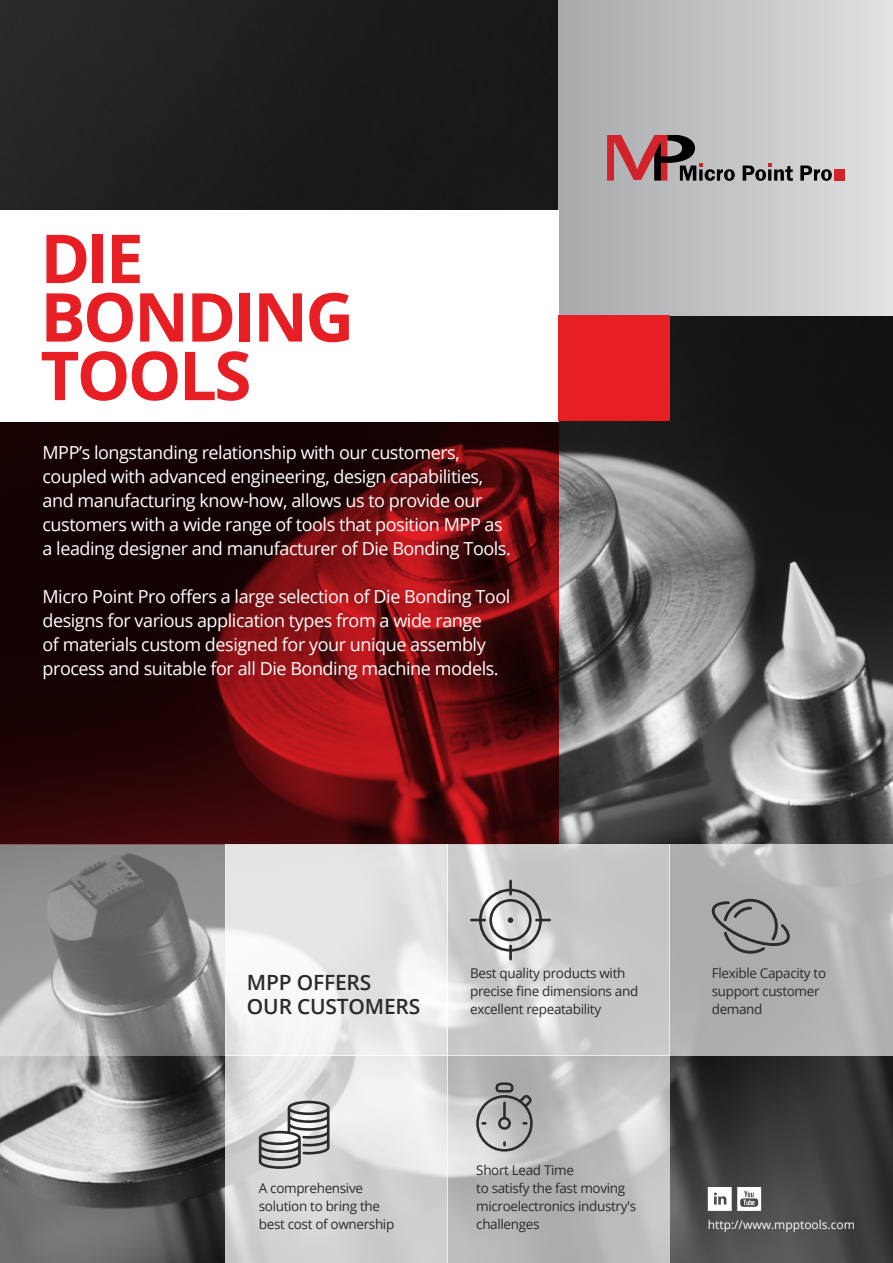
<style>
.page{position:relative;width:893px;height:1263px;background:#fff}
.page>*{position:absolute;margin:0;border:0;box-sizing:border-box;transform-origin:0 0}
.t1{font:700 67.5px/58.5px "Open Sans";letter-spacing:-.04em;color:#e81e25}
.t2{font:600 21px/24px "Open Sans";letter-spacing:-.01em;color:#2c2b2a}
.t3{font:18px/24px "Open Sans";letter-spacing:-.025em;color:#fff}
.t4{font:13.5px/18px "Open Sans";letter-spacing:-.025em;color:#2c2b2a}
.t5{font:12px "Open Sans";color:#fff}
</style>
<div class="page">
<img style="left:0;top:0;width:893px;height:1263px">
<div style="left:558px;top:0;width:335px;height:316px;background:linear-gradient(to right,#a6a8ab,#e0e1e2)"></div>
<svg style="left:0;top:422px;width:558px;height:422px;background:#45080a"></svg>
<div style="left:0;top:210px;width:558px;height:212px;background:#fff"></div>
<svg style="left:448px;top:844px;width:222px;height:212px;background:#ccc"></svg>
<svg style="left:448px;top:1056px;width:222px;height:207px;background:#bebebe"></svg>
<svg style="left:225px;top:844px;width:223px;height:212px;fill:#e6e6e6"></svg>
<svg style="left:225px;top:1056px;width:223px;height:207px"></svg>
<svg style="left:670px;top:844px;width:223px;height:212px;background:#b2b2b2"></svg>
<svg style="left:0;top:844px;width:225px;height:212px;background:#8e8e8e"></svg>
<hr style="left:509px;top:945px;width:3px;height:15px;background:#2c2b2a">
<hr style="left:509px;top:880px;width:3px;height:15px;background:#2c2b2a">
<svg style="left:470px;top:889px;width:81px;height:62px;background:#b8b8b8"></svg>
<svg style="left:259px;top:1101px;width:70px;height:68px"></svg>
<svg style="left:710px;top:899px;width:81px;height:55px;background:#949494"></svg>
<svg style="left:476px;top:1082px;width:57px;height:69px;background:#a3a2a2"></svg>
<svg style="left:708px;top:1187px;width:53px;height:24px"></svg>
<div style="left:834px;top:169px;width:11px;height:12px;background:#d2232a"></div>
<svg style="left:605px;top:135px;width:227px;height:46px;background:#a58f91"></svg>
<div style="left:558px;top:316px;width:112px;height:105px;background:#e81e25"></div>
<h1 class="t1" style="left:40px;top:228px;width:315px">DIE<br>BONDING<br>TOOLS</h1>
<p class="t3" style="left:43px;top:440px;width:470px">MPPs’ longstanding relationship with our customers, coupled with advanced engineering, design capabilities, and manufacturing know-how, allows us to provide our customers with a wide range of tools that position MPP as a leading designer and manufacturer of Die Bonding Tools.</p>
<p class="t3" style="left:43px;top:584px;width:469px">Micro Point Pro offers a large selection of Die Bonding Tool designs for various application types from a wide range<br>of materials custom designed for your unique assembly process and suitable for all Die Bonding machine models.</p>
<p class="t2" style="left:247px;top:970px;width:175px">MPP OFFERS<br>OUR CUSTOMERS</p>
<p class="t4" style="left:470px;top:963px;width:170px">Best quality products with precise fine dimensions and excellent repeatability</p>
<p class="t4" style="left:259px;top:1178px;width:137px">A comprehensive solution to bring the best cost of ownership</p>
<p class="t4" style="left:476px;top:1160px;width:161px">Short Lead Time<br>to satisfy the fast moving microelectronics industry s' challenges</p>
<p class="t4" style="left:712px;top:963px;width:116px">Flexible Capacity to support customer demand</p>
<p class="t5" style="left:708px;top:1216px;width:149px">http://www.mpptools.com</p>
</div>
